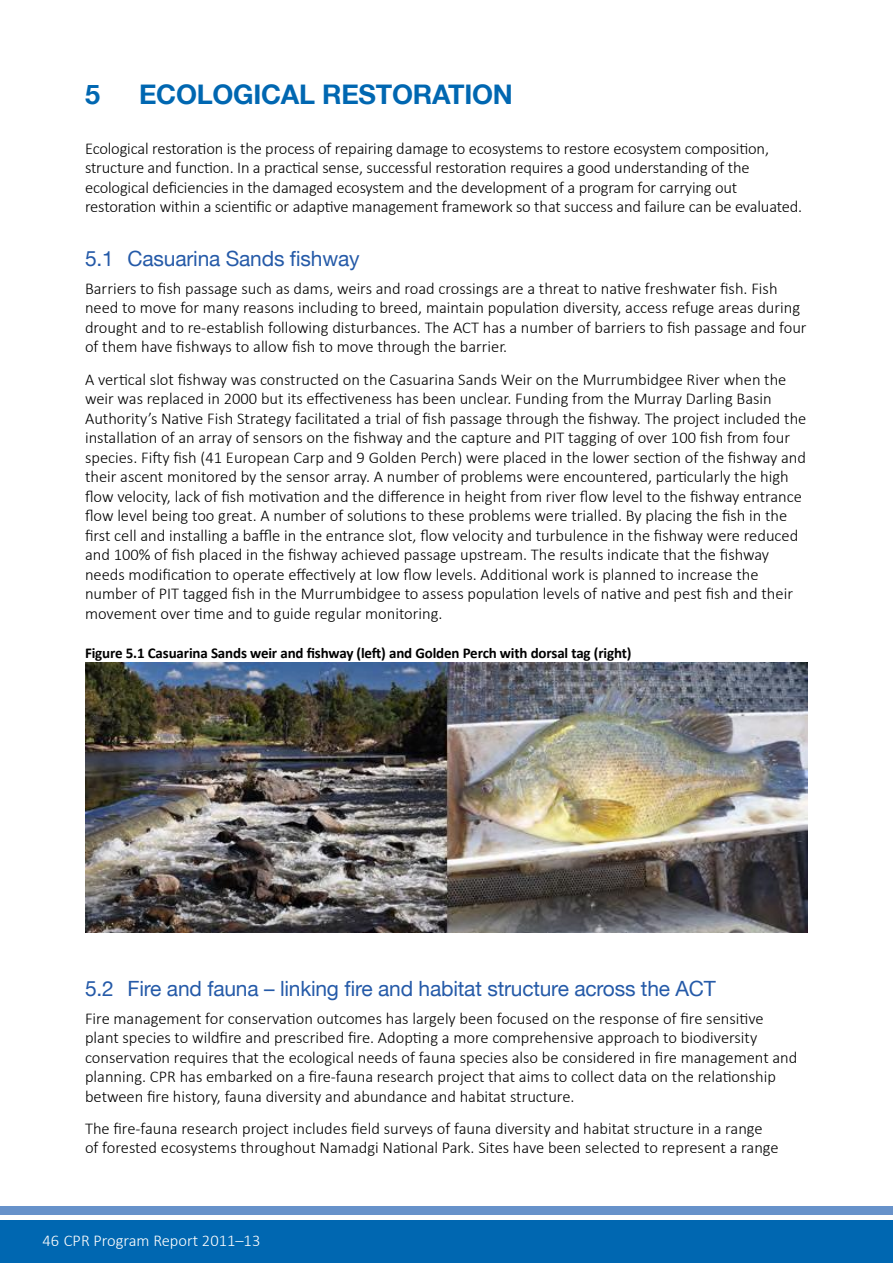
<style>
.page{position:relative;width:893px;height:1263px;background:#fff}
.page>*{position:absolute;margin:0;border:0;box-sizing:border-box;transform-origin:0 0}
.t1{font:700 27px "Helvetica Neue LT";letter-spacing:-.01em;color:#0067b1}
.t2{font:21px "Helvetica Neue LT";letter-spacing:-.01em;color:#255aa8}
.t3{font:300 16.5px/19.5px "Calibri";color:#000}
.t4{font:300 16.5px "Calibri";color:#fff}
.Figure_Headings{font:700 15px "Calibri";letter-spacing:-.01em;color:#000}
</style>
<div class="page">
<div style="left:0;top:1220px;width:893px;height:43px;background:#0067b1"></div>
<div style="left:0;top:1206px;width:893px;height:9px;background:#6792ca"></div>
<img style="left:85px;top:662px;width:723px;height:271px">
<h1 class="t1" style="left:85px;top:78px;width:17px">5</h1>
<h1 class="t1" style="left:139px;top:78px;width:375px">ECOLOGICAL RESTORATION</h1>
<p class="t3" style="left:85px;top:138px;width:719px">Ecological restoration is the process of repairing damage to ecosystems to restore ecosystem composition, structure and function. In a practical sense, successful restoration requires a good understanding of the ecological deficiencies in the damaged ecosystem and the development of a program for carrying out restoration within a scientific or adaptive management framework so that success and failure can be evaluated.</p>
<h2 class="t2" style="left:85px;top:246px;width:276px">5.1 Casuarina Sands fishway</h2>
<p class="t3" style="left:85px;top:278px;width:723px">Barriers to fish passage such as dams, weirs and road crossings are a threat to native freshwater fish. Fish need to move for many reasons including to breed, maintain population diversity, access refuge areas during drought and to re-establish following disturbances. The ACT has a number of barriers to fish passage and four of them have fishways to allow fish to move through the barrier.</p>
<p class="t3" style="left:85px;top:369px;width:723px">A vertical slot fishway was constructed on the Casuarina Sands Weir on the Murrumbidgee River when the weir was replaced in 2000 but its effectiveness has been unclear. Funding from the Murray Darling Basin Authority’s Native Fish Strategy facilitated a trial of fish passage through the fishway. The project included the installation of an array of sensors on the fishway and the capture and PIT tagging of over 100 fish from four species. Fifty fish (41 European Carp and 9 Golden Perch) were placed in the lower section of the fishway and their ascent monitored by the sensor array. A number of problems were encountered, particularly the high flow velocity, lack of fish motivation and the difference in height from river flow level to the fishway entrance flow level being too great. A number of solutions to these problems were trialled. By placing the fish in the first cell and installing a baffle in the entrance slot, flow velocity and turbulence in the fishway were reduced and 100% of fish placed in the fishway achieved passage upstream. The results indicate that the fishway needs modification to operate effectively at low flow levels. Additional work is planned to increase the number of PIT tagged fish in the Murrumbidgee to assess population levels of native and pest fish and their movement over time and to guide regular monitoring.</p>
<h6 class="Figure_Headings" style="left:85px;top:643px;width:548px">Figure 5.1 Casuarina Sands weir and fishway (left) and Golden Perch with dorsal tag (right)</h6>
<h2 class="t2" style="left:85px;top:975px;width:632px">5.2 Fire and fauna – linking fire and habitat structure across the ACT</h2>
<p class="t3" style="left:85px;top:1008px;width:714px">Fire management for conservation outcomes has largely been focused on the response of fire sensitive plant species to wildfire and prescribed fire. Adopting a more comprehensive approach to biodiversity conservation requires that the ecological needs of fauna species also be considered in fire management and planning. CPR has embarked on a fire-fauna research project that aims to collect data on the relationship between fire history, fauna diversity and abundance and habitat structure.</p>
<p class="t3" style="left:85px;top:1118px;width:695px">The fire-fauna research project includes field surveys of fauna diversity and habitat structure in a range of forested ecosystems throughout Namadgi National Park. Sites have been selected to represent a range</p>
<p class="t4" style="left:43px;top:1230px;width:219px">46 CPR Program Report 2011–13</p>
</div>
